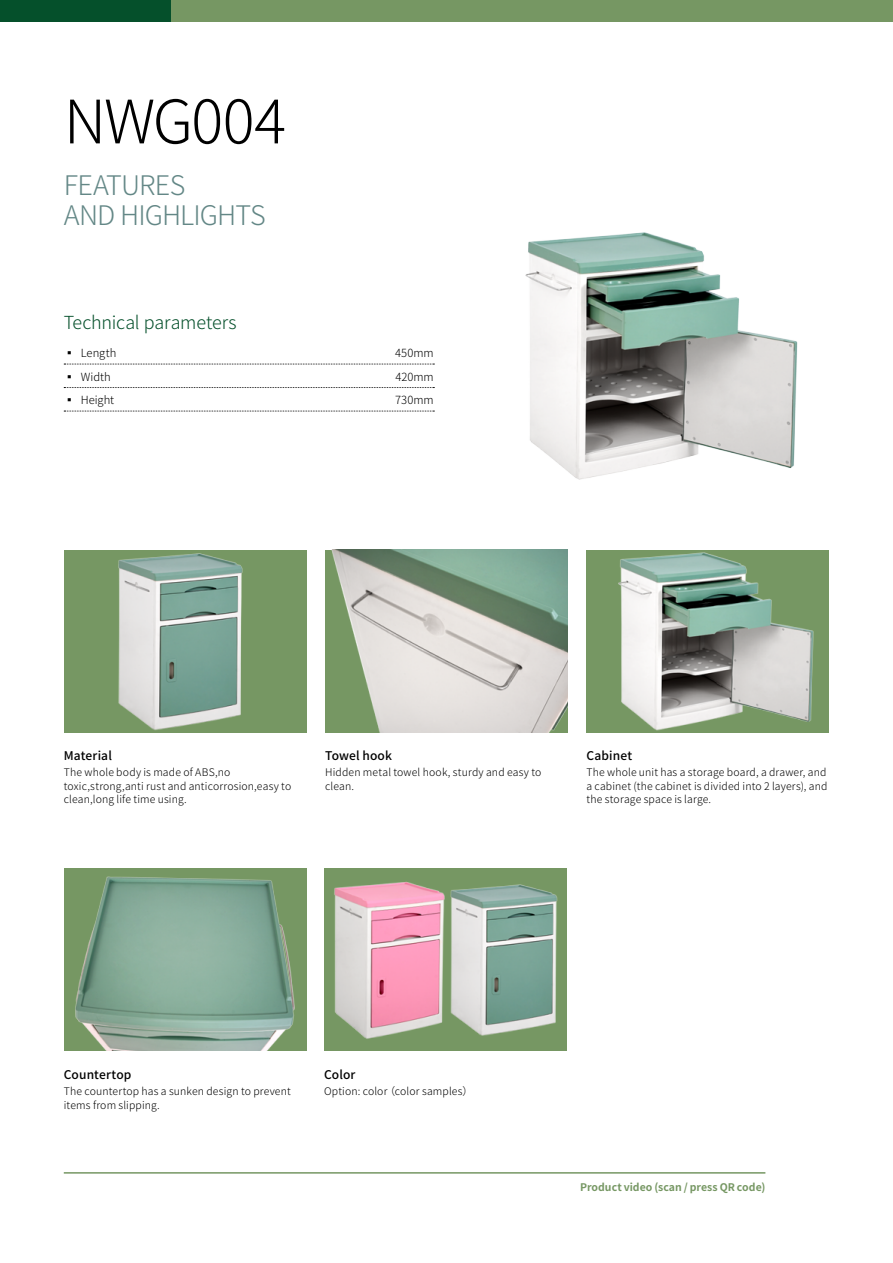
<style>
.page{position:relative;width:893px;height:1263px;background:#fff}
.page>*{position:absolute;margin:0;border:0;box-sizing:border-box;transform-origin:0 0}
.t1{font:300 60px "Noto Sans CJ Ksc";letter-spacing:-.03em;color:#000}
.t2{font:300 27px/30px "Noto Sans CJ Ksc";letter-spacing:-.03em;color:#638786}
.t3{font:300 18px "Noto Sans CJ Ksc";letter-spacing:-.01em;color:#05502b}
.t4{font:500 12px "Noto Sans CJ Ksc";letter-spacing:.01em;color:#000}
.t5{font:300 11.25px "Noto Sans CJ Ksc";color:#000}
.t6{font:300 10.5px/13.5px "Noto Sans CJ Ksc";letter-spacing:.015em;color:#000}
.t7{font:700 10.5px "Noto Sans CJ Ksc";color:#769763}
</style>
<div class="page">
<div style="left:64px;top:550px;width:243px;height:182px;background:#769763"></div>
<img style="left:118px;top:553px;width:125px;height:178px">
<div style="left:586px;top:550px;width:243px;height:182px;background:#769763"></div>
<img style="left:618px;top:552px;width:196px;height:179px">
<img style="left:325px;top:550px;width:243px;height:182px">
<div style="left:170px;top:0;width:723px;height:21px;background:#769763"></div>
<div style="left:0;top:0;width:170px;height:21px;background:#05502b"></div>
<hr style="left:64px;top:1172px;width:701px;height:1px;background:#769763">
<img style="left:525px;top:232px;width:273px;height:248px">
<svg style="left:64px;top:364px;width:370px;height:1px"></svg>
<svg style="left:64px;top:387px;width:370px;height:1px"></svg>
<svg style="left:64px;top:411px;width:370px;height:1px"></svg>
<div style="left:64px;top:868px;width:243px;height:183px;background:#769763"></div>
<img style="left:75px;top:876px;width:220px;height:175px">
<div style="left:324px;top:868px;width:243px;height:183px;background:#769763"></div>
<img style="left:334px;top:881px;width:111px;height:158px">
<img style="left:450px;top:884px;width:108px;height:152px">
<h1 class="t1" style="left:64px;top:88px;width:224px">NWG004</h1>
<h2 class="t2" style="left:64px;top:170px;width:204px">Features<br>an d High lights</h2>
<h3 class="t3" style="left:64px;top:312px;width:174px">Technical parameters</h3>
<p class="t5" style="left:64px;top:347px;width:54px">▪ Length</p>
<p class="t5" style="left:395px;top:347px;width:40px">450mm</p>
<p class="t5" style="left:64px;top:370px;width:49px">▪ Width</p>
<p class="t5" style="left:396px;top:370px;width:40px">420mm</p>
<p class="t5" style="left:64px;top:394px;width:52px">▪ Height</p>
<p class="t5" style="left:395px;top:394px;width:40px">730mm</p>
<p class="t4" style="left:64px;top:749px;width:50px">Material</p>
<p class="t6" style="left:64px;top:766px;width:229px">The whole body is made of ABS,no toxic,strong,anti rust and anticorrosion,easy to clean,long life time using.</p>
<p class="t4" style="left:325px;top:749px;width:68px">Towel hook</p>
<p class="t6" style="left:325px;top:766px;width:218px">Hidden metal towel hook, sturdy and easy to clean.</p>
<p class="t4" style="left:586px;top:749px;width:47px">Cabinet</p>
<p class="t6" style="left:586px;top:766px;width:242px;text-align:justify">The whole unit has a storage board, a drawer, and a cabinet (the cabinet is divided into 2 layers), and the storage space is large.</p>
<p class="t4" style="left:64px;top:1068px;width:69px">Countertop</p>
<p class="t6" style="left:64px;top:1085px;width:229px">The countertop has a sunken design to prevent items from slipping.</p>
<p class="t4" style="left:324px;top:1068px;width:33px">Color</p>
<p class="t6" style="left:324px;top:1085px;width:150px">Option: color（color samples）</p>
<p class="t7" style="left:580px;top:1181px;width:187px">Product video (scan / press QR code)</p>
</div>
